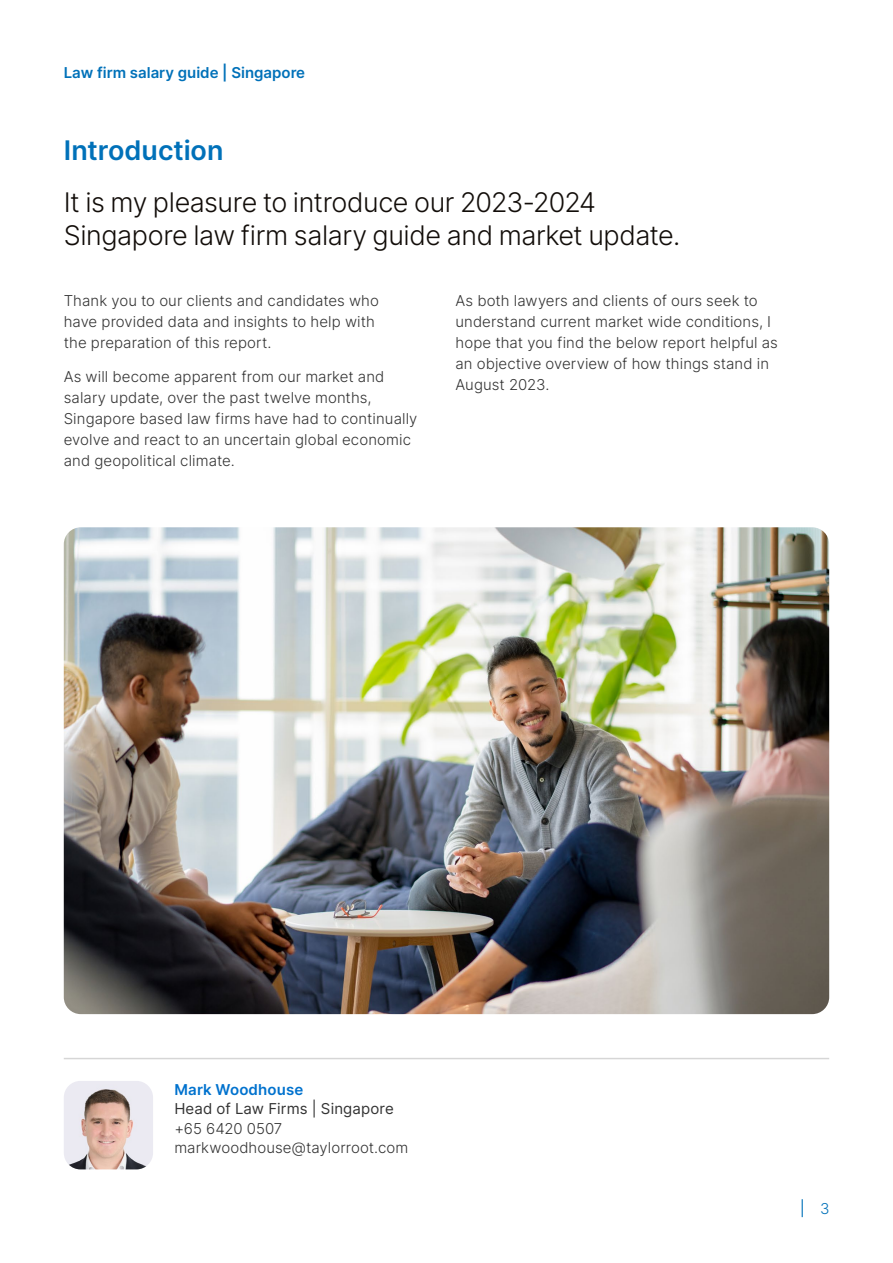
<style>
.page{position:relative;width:893px;height:1263px;background:#fff}
.page>*{position:absolute;margin:0;border:0;box-sizing:border-box;transform-origin:0 0}
.t1{font:300 27px/33px "Inter";letter-spacing:-.015em;color:#120d09}
.t2{font:600 27px "Inter";color:#0071b9}
.t3{font:300 15px/21px "Inter";letter-spacing:.005em;color:#333}
.t4{font:600 15px "Inter";color:#0071b9}
.t5{font:15px "Inter";letter-spacing:.01em;color:#333}
.t6{font:600 15px "Inter";letter-spacing:.01em;color:#0072ce}
.t7{font:300 15px "Inter";color:#0071b9}
</style>
<div class="page">
<hr style="left:64px;top:1058px;width:765px;height:1px;background:#d6d6d6">
<img style="left:64px;top:1081px;width:89px;height:88px">
<img style="left:64px;top:527px;width:765px;height:487px">
<svg style="left:802px;top:1199px;width:1px;height:18px"></svg>
<p class="t4" style="left:64px;top:62px;width:243px">Law firm salary guide | Singapore</p>
<h1 class="t2" style="left:64px;top:130px;width:161px">Introduction</h1>
<h1 class="t1" style="left:64px;top:185px;width:618px">It is my pleasure to introduce our 2023-2024<br>Singapore law firm salary guide and market update.</h1>
<p class="t3" style="left:64px;top:290px;width:317px">Thank you to our clients and candidates who have provided data and insights to help with the preparation of this report.</p>
<p class="t3" style="left:64px;top:365px;width:355px">As will become apparent from our market and salary update, over the past twelve months, Singapore based law firms have had to continually evolve and react to an uncertain global economic and geopolitical climate.</p>
<p class="t3" style="left:455px;top:290px;width:324px">As both lawyers and clients of ours seek to understand current market wide conditions, I hope that you find the below report helpful as an objective overview of how things stand in August 2023.</p>
<p class="t6" style="left:174px;top:1078px;width:130px">Mark Woodhouse</p>
<p class="t5" style="left:174px;top:1098px;width:221px">Head of Law Firms | Singapore</p>
<p class="t3" style="left:174px;top:1118px;width:236px;line-height:19.5px">+65 6420 0507 markwoodhouse@taylorroot.com</p>
<p class="t7" style="left:820px;top:1197px;width:11px">3</p>
</div>
